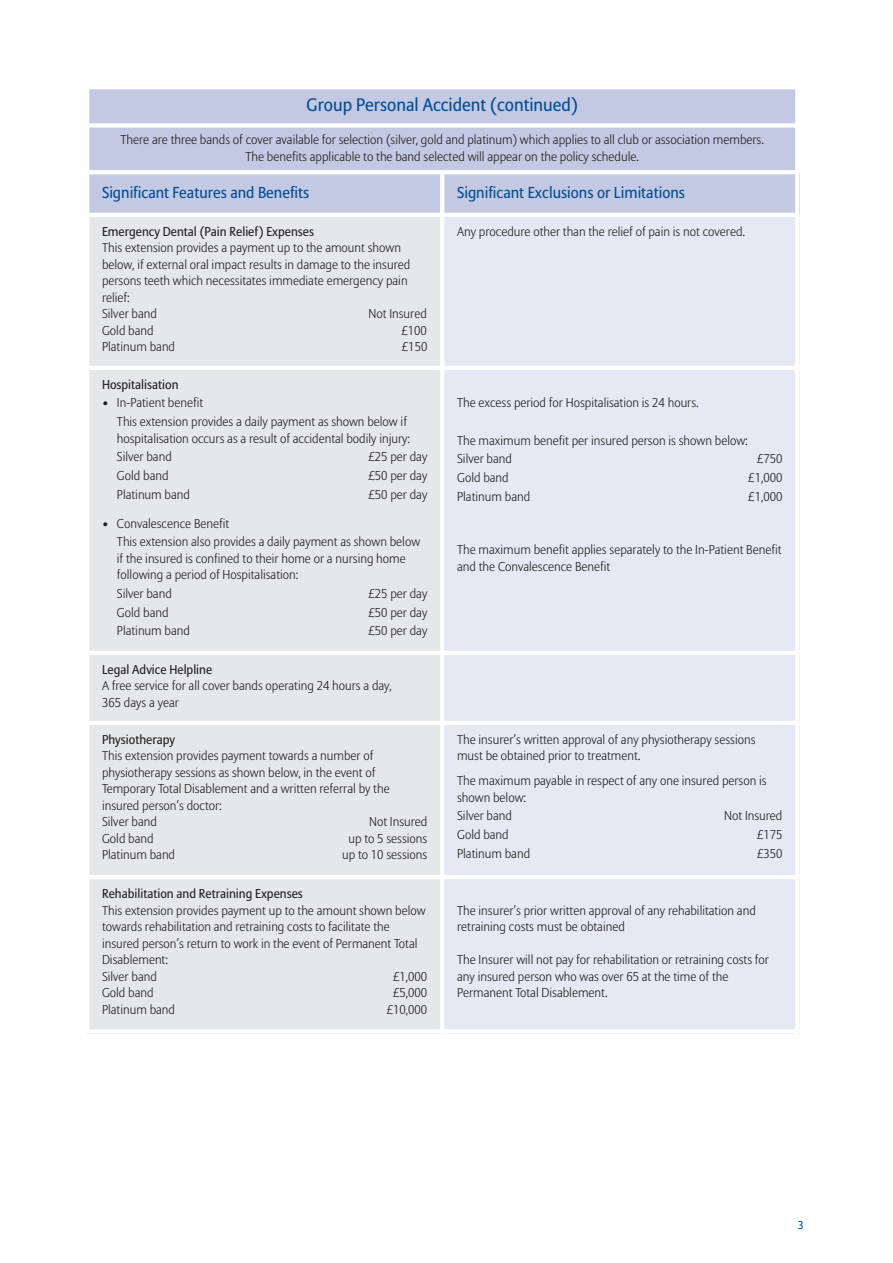
<style>
.page{position:relative;width:893px;height:1263px;background:#fff}
.page>*{position:absolute;margin:0;border:0;box-sizing:border-box;transform-origin:0 0}
.t1{font:18px "Allianz Sans";color:#014d95}
.t2{font:15.75px "Allianz Sans";color:#014d95}
.t3{font:300 12.75px/16.5px "Allianz Sans";color:#231f20}
.t4{font:12.75px "Allianz Sans";color:#231f20}
.t5{font:11.25px "Allianz Sans";color:#014d95}
</style>
<div class="page">
<div style="left:85px;top:85px;width:712px;height:40px;background:#c3c9e2"></div>
<div style="left:85px;top:125px;width:712px;height:47px;background:#c3c9e2"></div>
<div style="left:85px;top:172px;width:357px;height:43px;background:#c3c9e2"></div>
<div style="left:442px;top:172px;width:357px;height:43px;background:#c3c9e2"></div>
<div style="left:85px;top:215px;width:357px;height:153px;background:#e6e7e9"></div>
<div style="left:442px;top:215px;width:357px;height:153px;background:#e6e8f3"></div>
<div style="left:85px;top:368px;width:357px;height:285px;background:#e6e7e9"></div>
<div style="left:442px;top:368px;width:357px;height:285px;background:#e6e8f3"></div>
<div style="left:85px;top:653px;width:357px;height:70px;background:#e6e7e9"></div>
<div style="left:442px;top:653px;width:357px;height:70px;background:#e6e8f3"></div>
<div style="left:85px;top:723px;width:357px;height:154px;background:#e6e7e9"></div>
<div style="left:442px;top:723px;width:357px;height:154px;background:#e6e8f3"></div>
<div style="left:85px;top:877px;width:357px;height:156px;background:#e6e7e9"></div>
<div style="left:442px;top:877px;width:357px;height:156px;background:#e6e8f3"></div>
<hr style="left:85px;top:85px;width:4px;height:948px;background:#fff">
<hr style="left:440px;top:170px;width:4px;height:863px;background:#fff">
<hr style="left:795px;top:85px;width:4px;height:948px;background:#fff">
<hr style="left:85px;top:85px;width:714px;height:4px;background:#fff">
<div style="left:85px;top:123px;width:714px;height:5px;background:#fff"></div>
<hr style="left:85px;top:170px;width:714px;height:4px;background:#fff">
<hr style="left:85px;top:213px;width:714px;height:4px;background:#fff">
<hr style="left:85px;top:366px;width:714px;height:4px;background:#fff">
<hr style="left:85px;top:651px;width:714px;height:4px;background:#fff">
<hr style="left:85px;top:721px;width:714px;height:4px;background:#fff">
<hr style="left:85px;top:875px;width:714px;height:4px;background:#fff">
<hr style="left:85px;top:1029px;width:714px;height:4px;background:#fff">
<h1 class="t1" style="left:307px;top:94px;width:273px">Group Personal Accident (continued)</h1>
<p class="t3" style="left:121px;top:132px;width:645px;text-align:center">There are three bands of cover available for selection (silver, gold and platinum) which applies to all club or association members.<br>The benefits applicable to the band selected will appear on the policy schedule.</p>
<p class="t2" style="left:102px;top:183px;width:209px">Significant Features and Benefits</p>
<p class="t2" style="left:457px;top:183px;width:229px">Significant Exclusions or Limitations</p>
<p class="t4" style="left:102px;top:224px;width:213px">Emergency Dental (Pain Relief) Expenses</p>
<p class="t3" style="left:102px;top:240px;width:310px">This extension provides a payment up to the amount shown below, if external oral impact results in damage to the insured persons teeth which necessitates immediate emergency pain relief:<br>Silver band</p>
<p class="t3" style="left:457px;top:224px;width:289px">Any procedure other than the relief of pain is not covered.</p>
<p class="t3" style="left:369px;top:306px;width:60px">Not Insured</p>
<p class="t3" style="left:102px;top:323px;width:53px">Gold band</p>
<p class="t3" style="left:401px;top:323px;width:27px">£100</p>
<p class="t3" style="left:102px;top:339px;width:75px">Platinum band</p>
<p class="t3" style="left:402px;top:339px;width:27px">£150</p>
<p class="t4" style="left:102px;top:377px;width:78px">Hospitalisation</p>
<p class="t3" style="left:117px;top:394px;width:292px;line-height:18.6px;text-indent:-15px">• In-Patient benefit<br>This extension provides a daily payment as shown below if</p>
<p class="t3" style="left:117px;top:429px;width:295px;line-height:18.6px">hospitalisation occurs as a result of accidental bodily injury:<br>Silver band</p>
<p class="t3" style="left:368px;top:449px;width:60px">£25 per day</p>
<p class="t3" style="left:117px;top:468px;width:53px">Gold band</p>
<p class="t3" style="left:368px;top:468px;width:60px">£50 per day</p>
<p class="t3" style="left:117px;top:486px;width:75px">Platinum band</p>
<p class="t3" style="left:368px;top:486px;width:60px">£50 per day</p>
<p class="t3" style="left:117px;top:515px;width:305px;line-height:18.6px;text-indent:-15px">• Convalescence Benefit<br>This extension also provides a daily payment as shown below</p>
<p class="t3" style="left:117px;top:551px;width:290px">if the insured is confined to their home or a nursing home following a period of Hospitalisation:</p>
<p class="t3" style="left:117px;top:586px;width:56px">Silver band</p>
<p class="t3" style="left:368px;top:586px;width:60px">£25 per day</p>
<p class="t3" style="left:117px;top:604px;width:53px">Gold band</p>
<p class="t3" style="left:368px;top:604px;width:60px">£50 per day</p>
<p class="t3" style="left:117px;top:623px;width:75px">Platinum band</p>
<p class="t3" style="left:368px;top:623px;width:60px">£50 per day</p>
<p class="t4" style="left:102px;top:662px;width:112px">Legal Advice Helpline</p>
<p class="t3" style="left:102px;top:678px;width:291px">A free service for all cover bands operating 24 hours a day,<br>365 days a year</p>
<p class="t4" style="left:102px;top:732px;width:75px">Physiotherapy</p>
<p class="t3" style="left:102px;top:748px;width:289px">This extension provides payment towards a number of physiotherapy sessions as shown below, in the event of Temporary Total Disablement and a written referral by the insured person’s doctor:<br>Silver band</p>
<p class="t3" style="left:369px;top:814px;width:60px">Not Insured</p>
<p class="t3" style="left:102px;top:831px;width:53px">Gold band</p>
<p class="t3" style="left:348px;top:831px;width:80px">up to 5 sessions</p>
<p class="t3" style="left:102px;top:847px;width:75px">Platinum band</p>
<p class="t3" style="left:342px;top:847px;width:87px">up to 10 sessions</p>
<p class="t4" style="left:102px;top:886px;width:202px">Rehabilitation and Retraining Expenses</p>
<p class="t3" style="left:102px;top:902px;width:325px">This extension provides payment up to the amount shown below towards rehabilitation and retraining costs to facilitate the insured person’s return to work in the event of Permanent Total Disablement:<br>Silver band</p>
<p class="t3" style="left:393px;top:968px;width:36px">£1,000</p>
<p class="t3" style="left:102px;top:985px;width:53px">Gold band</p>
<p class="t3" style="left:393px;top:985px;width:36px">£5,000</p>
<p class="t3" style="left:102px;top:1001px;width:75px">Platinum band</p>
<p class="t3" style="left:387px;top:1001px;width:42px">£10,000</p>
<p class="t3" style="left:457px;top:395px;width:243px">The excess period for Hospitalisation is 24 hours.</p>
<p class="t3" style="left:457px;top:432px;width:292px;line-height:18.6px">The maximum benefit per insured person is shown below:<br>Silver band</p>
<p class="t3" style="left:757px;top:451px;width:27px">£750</p>
<p class="t3" style="left:457px;top:470px;width:53px">Gold band</p>
<p class="t3" style="left:748px;top:470px;width:36px">£1,000</p>
<p class="t3" style="left:457px;top:488px;width:75px">Platinum band</p>
<p class="t3" style="left:748px;top:488px;width:36px">£1,000</p>
<p class="t3" style="left:457px;top:542px;width:326px">The maximum benefit applies separately to the In-Patient Benefit and the Convalescence Benefit</p>
<p class="t3" style="left:457px;top:732px;width:300px">The insurer’s written approval of any physiotherapy sessions must be obtained prior to treatment.</p>
<p class="t3" style="left:457px;top:773px;width:311px">The maximum payable in respect of any one insured person is shown below:</p>
<p class="t3" style="left:457px;top:808px;width:56px">Silver band</p>
<p class="t3" style="left:724px;top:808px;width:60px">Not Insured</p>
<p class="t3" style="left:457px;top:827px;width:53px">Gold band</p>
<p class="t3" style="left:757px;top:827px;width:27px">£175</p>
<p class="t3" style="left:457px;top:845px;width:75px">Platinum band</p>
<p class="t3" style="left:757px;top:845px;width:27px">£350</p>
<p class="t3" style="left:457px;top:902px;width:300px">The insurer’s prior written approval of any rehabilitation and retraining costs must be obtained</p>
<p class="t3" style="left:457px;top:952px;width:313px">The Insurer will not pay for rehabilitation or retraining costs for any insured person who was over 65 at the time of the<br>Permanent Total Disablement.</p>
<p class="t5" style="left:798px;top:1218px;width:7px">3</p>
</div>
